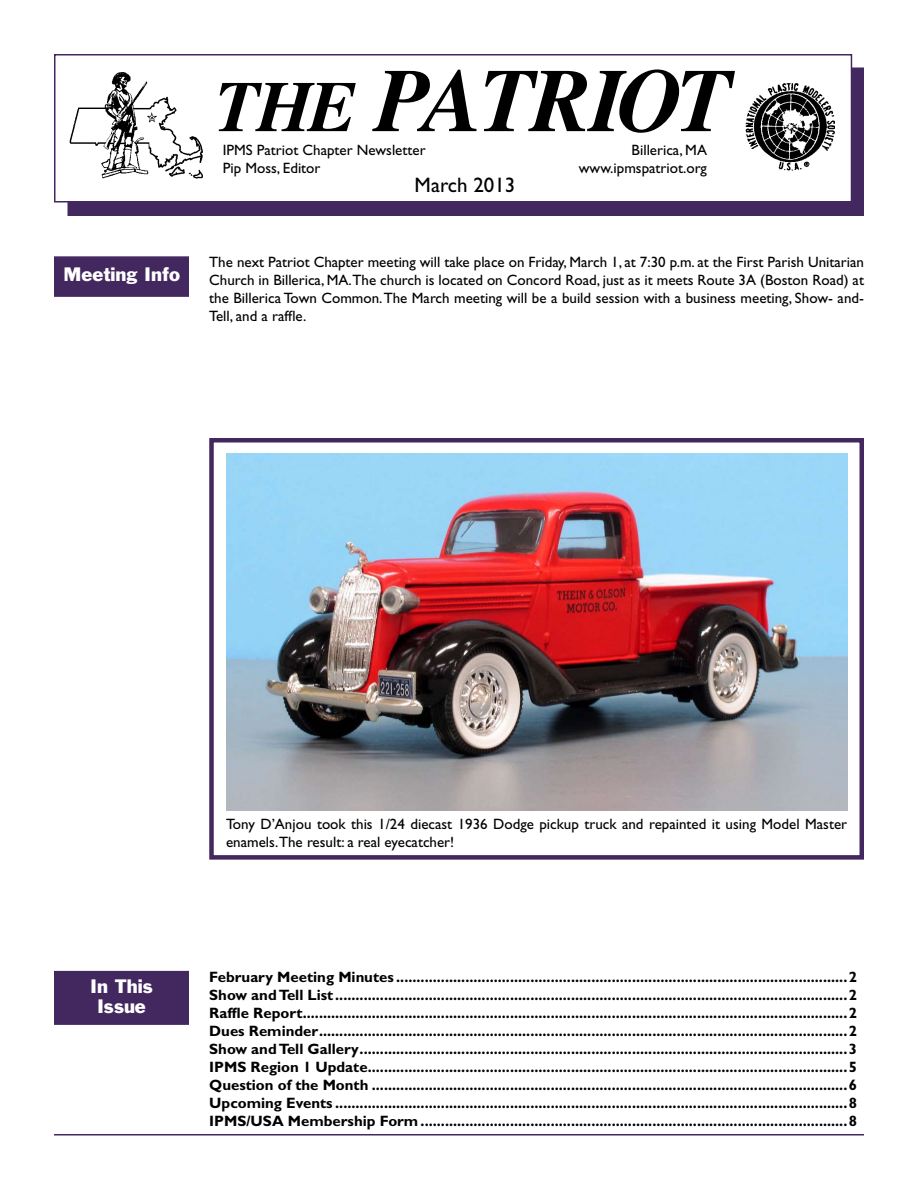
<style>
.page{position:relative;width:918px;height:1188px;background:#fff}
.page>*{position:absolute;margin:0;border:0;box-sizing:border-box;transform-origin:0 0}
.t1{font:italic 700 90px "Times";letter-spacing:-.05em;color:#000}
.t2{font:21px "Gill Sans";color:#000}
.t3{font:18px/19.5px "Franklin Gothic";color:#fff;text-align:center}
.t4{font:700 15px/18px "Gill Sans";color:#000;text-align:justify}
.t5{font:15px/18px "Gill Sans";color:#000}
.s1{font-size:72px}
</style>
<div class="page">
<div style="left:68px;top:68px;width:796px;height:148px;background:#432860"></div>
<div style="left:54px;top:54px;width:798px;height:148px;background:#fff;border:2px solid #432860"></div>
<hr style="left:54px;top:1134px;width:810px;height:2px;background:#432860">
<div style="left:209px;top:438px;width:655px;height:422px;border:4px solid #432860"></div>
<div style="left:54px;top:971px;width:135px;height:54px;background:#432860;border:2px solid #432860"></div>
<div style="left:54px;top:256px;width:135px;height:41px;background:#432860;border:2px solid #432860"></div>
<img style="left:746px;top:83px;width:89px;height:87px">
<img style="left:70px;top:73px;width:132px;height:106px">
<img style="left:226px;top:453px;width:621px;height:358px">
<p class="t3" style="left:64px;top:265px;width:118px">Meeting Info</p>
<h1 class="t1" style="left:215px;top:48px;width:518px"><span class="s1">THE</span> PATRIOT</h1>
<p class="t5" style="left:223px;top:141px;width:204px">IPMS Patriot Chapter Newsletter</p>
<p class="t5" style="left:632px;top:141px;width:77px">Billerica, MA</p>
<p class="t5" style="left:223px;top:159px;width:99px">Pip Moss, Editor</p>
<p class="t5" style="left:579px;top:159px;width:130px">www.ipmspatriot.org</p>
<h2 class="t2" style="left:415px;top:172px;width:102px">March 2013</h2>
<p class="t5" style="left:209px;top:253px;width:656px;text-align:justify">The next Patriot Chapter meeting will take place on Friday, March 1, at 7:30 p.m. at the First Parish Unitarian Church in Billerica, MA.The church is located on Concord Road, just as it meets Route 3A (Boston Road) at the Billerica Town Common. The March meeting will be a build session with a business meeting, Show- and-Tell, and a raffle.</p>
<p class="t3" style="left:90px;top:977px;width:64px">In This<br>Issue</p>
<p class="t5" style="left:226px;top:815px;width:623px">Tony D’Anjou took this 1/24 diecast 1936 Dodge pickup truck and repainted it using Model Master enamels.The result: a real eyecatcher!</p>
<p class="t4" style="left:209px;top:968px;width:650px">February Meeting Minutes ...............................................................................................................2<br>Show and Tell List ..............................................................................................................................2<br>Raffle Report......................................................................................................................................2<br>Dues Reminder..................................................................................................................................2<br>Show and Tell Gallery........................................................................................................................3<br>IPMS Region 1 Update......................................................................................................................5<br>Question of the Month .....................................................................................................................6<br>Upcoming Events ..............................................................................................................................8<br>IPMS/USA Membership Form.........................................................................................................8</p>
</div>
